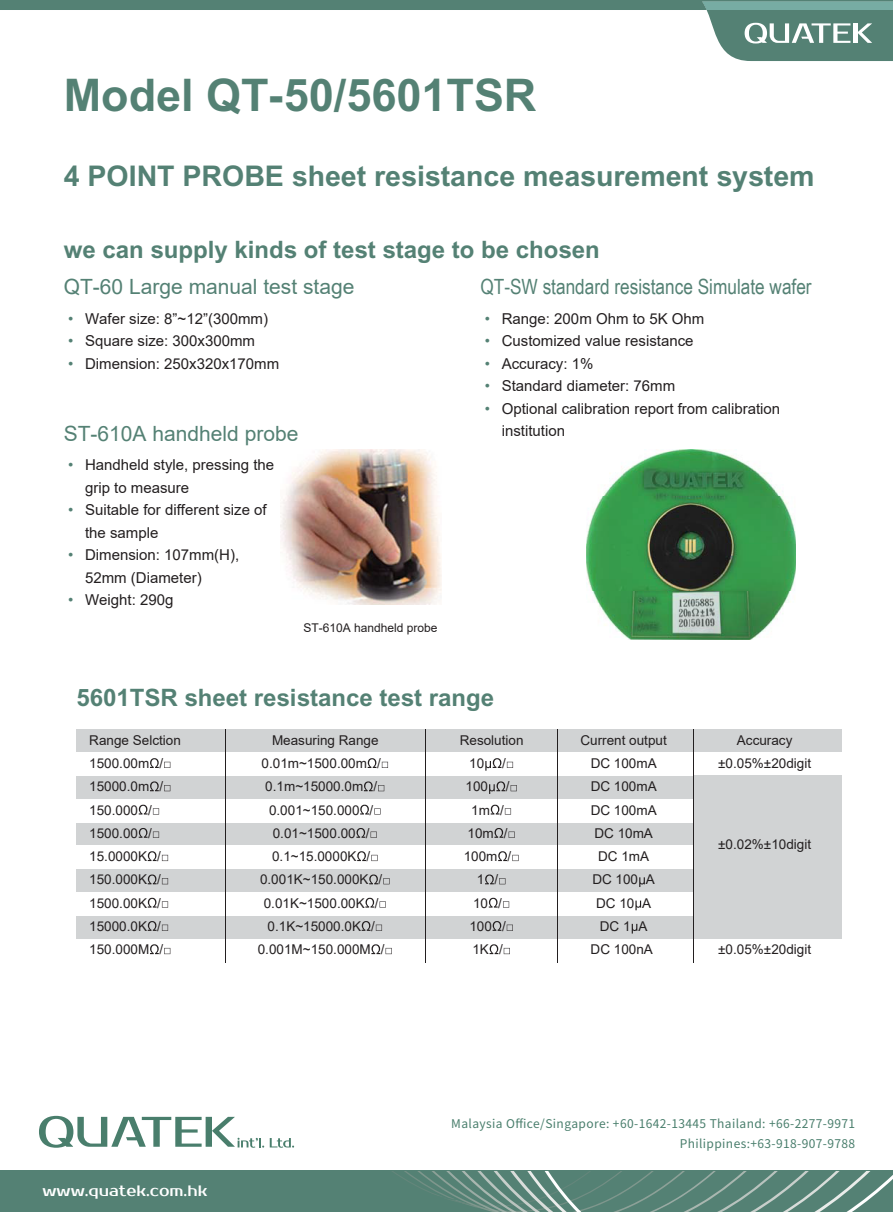
<style>
.page{position:relative;width:893px;height:1212px;background:#fff}
.page>*{position:absolute;margin:0;border:0;box-sizing:border-box;transform-origin:0 0}
.t1{font:700 45px "Arial";color:#548174}
.t2{font:700 28.5px "Arial";color:#548174}
.t3{font:700 24px "Arial";color:#548174}
.t4{font:21px "Arial";color:#548174}
.t5{font:21px "Arial Narrow";color:#548174}
.t6{font:15px/22.5px "Arial";color:#231f20}
.t7{font:15px "Prosto";color:#fff}
.t8{font:15px/22.5px "Arial";color:#548174;text-align:justify}
.t9{font:13.5px/23.2px "Arial";color:#231f20;text-align:center}
.t10{font:12px/20px "Source Han Sans CN";letter-spacing:.03em;color:#497e6c;text-align:right}
.t11{font:12px "Arial";color:#231f20}
</style>
<div class="page">
<img style="left:281px;top:450px;width:161px;height:155px">
<img style="left:587px;top:450px;width:208px;height:189px">
<div style="left:77px;top:729px;width:765px;height:23px;background:#d1d3d4"></div>
<div style="left:77px;top:775px;width:765px;height:24px;background:#d1d3d4"></div>
<div style="left:77px;top:822px;width:765px;height:24px;background:#d1d3d4"></div>
<div style="left:77px;top:869px;width:765px;height:23px;background:#d1d3d4"></div>
<div style="left:77px;top:916px;width:765px;height:23px;background:#d1d3d4"></div>
<svg style="left:150px;top:758px;width:20px;height:10px"></svg>
<svg style="left:150px;top:781px;width:20px;height:10px"></svg>
<svg style="left:139px;top:805px;width:20px;height:9px"></svg>
<svg style="left:139px;top:828px;width:20px;height:10px"></svg>
<svg style="left:148px;top:851px;width:20px;height:10px"></svg>
<svg style="left:148px;top:874px;width:20px;height:10px"></svg>
<svg style="left:148px;top:898px;width:20px;height:9px"></svg>
<svg style="left:148px;top:921px;width:20px;height:10px"></svg>
<svg style="left:150px;top:944px;width:20px;height:10px"></svg>
<svg style="left:368px;top:758px;width:8px;height:10px"></svg>
<svg style="left:382px;top:762px;width:6px;height:6px"></svg>
<svg style="left:364px;top:781px;width:20px;height:10px"></svg>
<svg style="left:360px;top:805px;width:21px;height:9px"></svg>
<svg style="left:356px;top:828px;width:9px;height:10px"></svg>
<svg style="left:371px;top:831px;width:6px;height:7px"></svg>
<svg style="left:357px;top:851px;width:21px;height:10px"></svg>
<svg style="left:369px;top:874px;width:21px;height:10px"></svg>
<svg style="left:365px;top:898px;width:9px;height:9px"></svg>
<svg style="left:380px;top:901px;width:6px;height:6px"></svg>
<svg style="left:362px;top:921px;width:8px;height:10px"></svg>
<svg style="left:376px;top:925px;width:6px;height:6px"></svg>
<svg style="left:371px;top:944px;width:9px;height:10px"></svg>
<svg style="left:386px;top:948px;width:6px;height:6px"></svg>
<svg style="left:485px;top:758px;width:16px;height:13px"></svg>
<svg style="left:507px;top:762px;width:6px;height:6px"></svg>
<svg style="left:489px;top:781px;width:16px;height:13px"></svg>
<svg style="left:511px;top:785px;width:6px;height:6px"></svg>
<svg style="left:491px;top:805px;width:8px;height:9px"></svg>
<svg style="left:505px;top:808px;width:6px;height:6px"></svg>
<svg style="left:494px;top:828px;width:9px;height:10px"></svg>
<svg style="left:509px;top:831px;width:6px;height:7px"></svg>
<svg style="left:498px;top:851px;width:21px;height:10px"></svg>
<svg style="left:485px;top:874px;width:20px;height:10px"></svg>
<svg style="left:489px;top:898px;width:20px;height:9px"></svg>
<svg style="left:493px;top:921px;width:8px;height:10px"></svg>
<svg style="left:507px;top:925px;width:6px;height:6px"></svg>
<svg style="left:490px;top:944px;width:8px;height:10px"></svg>
<svg style="left:504px;top:948px;width:6px;height:6px"></svg>
<svg style="left:639px;top:877px;width:6px;height:10px"></svg>
<svg style="left:635px;top:900px;width:6px;height:10px"></svg>
<svg style="left:632px;top:924px;width:5px;height:9px"></svg>
<hr style="left:225px;top:729px;width:1px;height:234px;background:#231f20">
<hr style="left:425px;top:729px;width:1px;height:234px;background:#231f20">
<hr style="left:557px;top:729px;width:1px;height:234px;background:#231f20">
<div style="left:693px;top:775px;width:149px;height:164px;background:#d1d3d4"></div>
<hr style="left:693px;top:729px;width:1px;height:234px;background:#231f20">
<div style="left:0;top:1171px;width:893px;height:41px;background:#548174"></div>
<svg style="left:392px;top:1171px;width:501px;height:41px"></svg>
<svg style="left:0;top:0;width:893px;height:61px"></svg>
<svg style="left:39px;top:1116px;width:225px;height:32px"></svg>
<svg style="left:270px;top:1138px;width:24px;height:10px"></svg>
<h1 class="t1" style="left:64px;top:69px;width:474px">Model QT-50/5601TSR</h1>
<h2 class="t2" style="left:64px;top:159px;width:752px">4 POINT PROBE sheet resistance measurement system</h2>
<h3 class="t3" style="left:64px;top:236px;width:538px">we can supply kinds of test stage to be chosen</h3>
<h3 class="t4" style="left:64px;top:272px;width:292px">QT-60 Large manual test stage</h3>
<p class="t8" style="left:68px;top:307px;width:7px">• • •</p>
<p class="t6" style="left:85px;top:307px;width:196px">Wafer size: 8”~12”(300mm)<br>Square size: 300x300mm<br>Dimension: 250x320x170mm</p>
<h3 class="t4" style="left:64px;top:419px;width:236px">ST-610A handheld probe</h3>
<p class="t8" style="left:68px;top:454px;width:7px">•</p>
<p class="t8" style="left:68px;top:499px;width:7px">•</p>
<p class="t8" style="left:68px;top:544px;width:7px">•</p>
<p class="t8" style="left:68px;top:589px;width:7px">•</p>
<p class="t6" style="left:85px;top:454px;width:191px">Handheld style, pressing the grip to measure<br>Suitable for different size of the sample<br>Dimension: 107mm(H),<br>52mm (Diameter)<br>Weight: 290g</p>
<p class="t11" style="left:303px;top:620px;width:136px">ST-610A handheld probe</p>
<h3 class="t5" style="left:480px;top:271px;width:333px">QT-SW standard resistance Simulate wafer</h3>
<p class="t8" style="left:485px;top:307px;width:7px">• • • • •</p>
<p class="t6" style="left:502px;top:307px;width:280px">Range: 200m Ohm to 5K Ohm<br>Customized value resistance<br>Accuracy: 1%<br>Standard diameter: 76mm<br>Optional calibration report from calibration institution</p>
<h3 class="t3" style="left:77px;top:684px;width:419px">5601TSR sheet resistance test range</h3>
<p class="t9" style="left:89px;top:728px;width:93px;text-align:left">Range Selction<br>1500.00m /<br>15000.0m /<br>150.000 /<br>1500.00 /<br>15.0000K /<br>150.000K /<br>1500.00K /<br>15000.0K /<br>150.000M /</p>
<p class="t9" style="left:272px;top:728px;width:108px">Measuring Range</p>
<p class="t9" style="left:469px;top:728px;width:56px;text-align:left;text-indent:-10px">Resolution<br>10</p>
<p class="t9" style="left:262px;top:751px;width:121px">0.01m~1500.00m /</p>
<p class="t9" style="left:265px;top:775px;width:113px">0.1m~15000.0m /</p>
<p class="t9" style="left:269px;top:798px;width:106px">0.001~150.000 /</p>
<p class="t9" style="left:273px;top:821px;width:98px">0.01~1500.00 /</p>
<p class="t9" style="left:272px;top:844px;width:100px">0.1~15.0000K /</p>
<p class="t9" style="left:260px;top:868px;width:124px">0.001K~150.000K /</p>
<p class="t9" style="left:264px;top:891px;width:116px">0.01K~1500.00K /</p>
<p class="t9" style="left:268px;top:914px;width:109px">0.1K~15000.0K /</p>
<p class="t9" style="left:258px;top:938px;width:128px">0.001M~150.000M /</p>
<p class="t9" style="left:502px;top:751px;width:5px">/</p>
<p class="t9" style="left:465px;top:775px;width:24px">100</p>
<p class="t9" style="left:506px;top:775px;width:5px">/</p>
<p class="t9" style="left:464px;top:798px;width:49px">1m /<br>10m /<br>100m /<br>1 /<br>10 /<br>100 /<br>1K /</p>
<p class="t9" style="left:580px;top:728px;width:88px">Current output<br>DC 100mA<br>DC 100mA<br>DC 100mA<br>DC 10mA<br>DC 1mA<br>DC 100 A<br>DC 10 A<br>DC 1 A<br>DC 100nA</p>
<p class="t9" style="left:718px;top:728px;width:94px">Accuracy ±0.05%±20digit</p>
<p class="t9" style="left:718px;top:833px;width:94px">±0.02%±10digit</p>
<p class="t9" style="left:718px;top:937px;width:94px">±0.05%±20digit</p>
<p class="t7" style="left:43px;top:1182px;width:166px">www.quatek.com.hk</p>
<p class="t10" style="left:451px;top:1114px;width:405px">Malaysia Office/Singapore: +60-1642-13445 Thailand: +66-2277-9971<br>Philippines:+63-918-907-9788</p>
</div>
